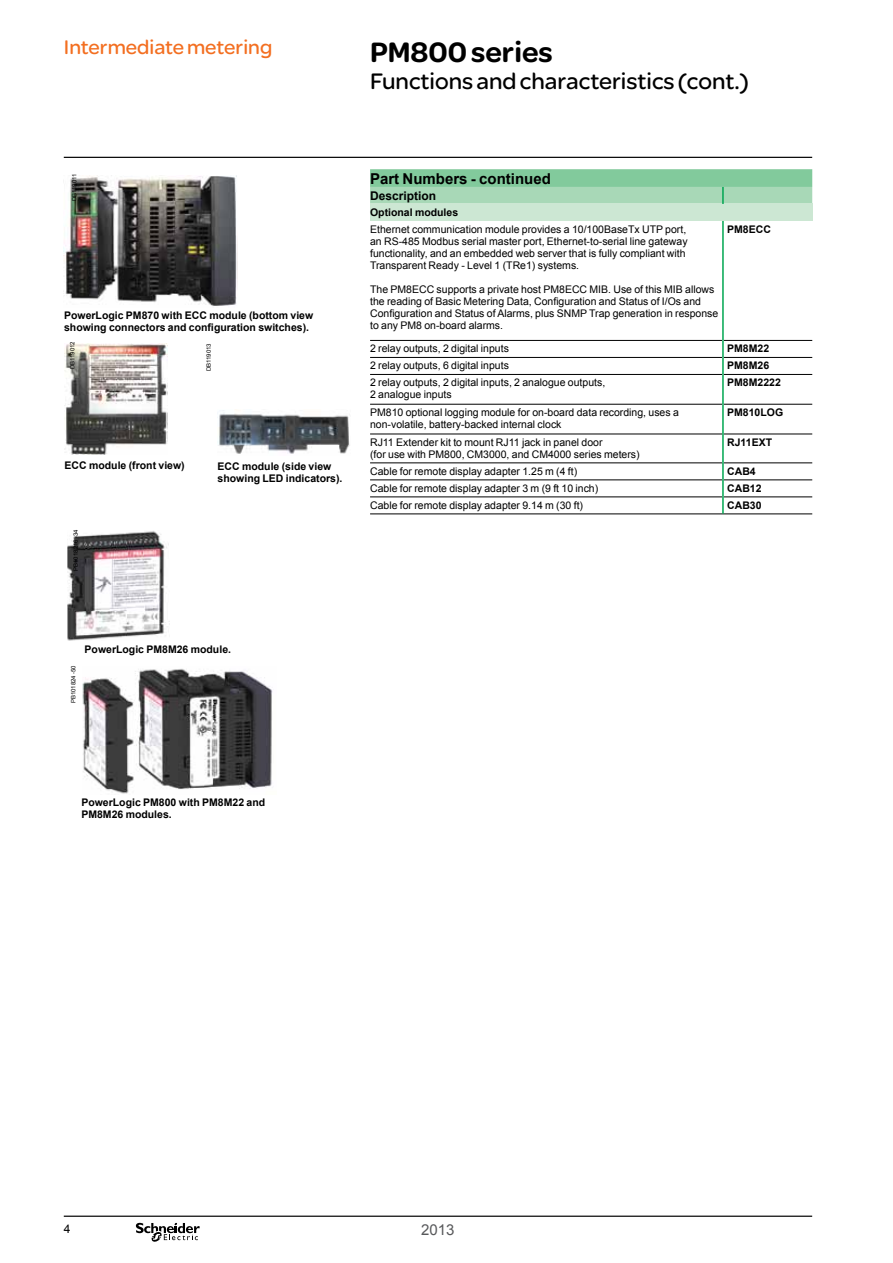
<style>
.page{position:relative;width:893px;height:1263px;background:#fff}
.page>*{position:absolute;margin:0;border:0;box-sizing:border-box;transform-origin:0 0}
.t1{font:900 30px "SE Optimist";color:#000}
.t2{font:24px "SE Optimist";color:#000}
.t3{font:21px "SE Optimist";color:#f36f21}
.t4{font:700 15px "Arial";color:#000}
.t5{font:15px "Arial";color:#58595b}
.t6{font:700 12px "Arial";color:#000}
.t7{font:12px "Arial";color:#000}
.t8{font:10.5px/12px "Arial";color:#000}
.t9{font:700 10.5px/12px "Arial";color:#000}
.t10{font:6px "Arial";color:#000}
</style>
<div class="page">
<img style="left:64px;top:176px;width:173px;height:130px">
<img style="left:64px;top:343px;width:103px;height:112px">
<img style="left:217px;top:410px;width:133px;height:44px">
<img style="left:67px;top:531px;width:103px;height:110px">
<img style="left:82px;top:668px;width:191px;height:126px">
<div style="left:370px;top:204px;width:442px;height:17px;background:#cce7d3"></div>
<hr style="left:370px;top:357px;width:352px;height:1px;background:#000">
<hr style="left:724px;top:357px;width:88px;height:1px;background:#000">
<hr style="left:370px;top:374px;width:352px;height:1px;background:#000">
<hr style="left:724px;top:374px;width:88px;height:1px;background:#000">
<hr style="left:370px;top:404px;width:352px;height:1px;background:#000">
<hr style="left:724px;top:404px;width:88px;height:1px;background:#000">
<hr style="left:370px;top:434px;width:352px;height:1px;background:#000">
<hr style="left:724px;top:434px;width:88px;height:1px;background:#000">
<hr style="left:370px;top:463px;width:352px;height:1px;background:#000">
<hr style="left:724px;top:463px;width:88px;height:1px;background:#000">
<hr style="left:370px;top:480px;width:352px;height:1px;background:#000">
<hr style="left:724px;top:480px;width:88px;height:1px;background:#000">
<hr style="left:370px;top:497px;width:352px;height:1px;background:#000">
<hr style="left:724px;top:497px;width:88px;height:1px;background:#000">
<hr style="left:370px;top:514px;width:353px;height:1px;background:#000">
<hr style="left:723px;top:514px;width:89px;height:1px;background:#000">
<hr style="left:370px;top:340px;width:352px;height:1px;background:#000">
<hr style="left:724px;top:340px;width:88px;height:1px;background:#000">
<svg style="left:370px;top:169px;width:442px;height:35px;background:#96d1aa"></svg>
<hr style="left:722px;top:221px;width:2px;height:119px;background:#00a651">
<svg style="left:722px;top:340px;width:2px;height:34px"></svg>
<hr style="left:722px;top:374px;width:2px;height:30px;background:#00a651">
<hr style="left:722px;top:404px;width:2px;height:30px;background:#00a651">
<hr style="left:722px;top:434px;width:2px;height:29px;background:#00a651">
<svg style="left:722px;top:463px;width:2px;height:51px"></svg>
<hr style="left:64px;top:157px;width:748px;height:1px;background:#000">
<hr style="left:64px;top:1215px;width:748px;height:2px;background:#000">
<svg style="left:136px;top:1223px;width:64px;height:19px"></svg>
<h3 class="t3" style="left:64px;top:33px;width:210px">Intermediate metering</h3>
<h1 class="t1" style="left:370px;top:30px;width:184px">PM800 series</h1>
<h2 class="t2" style="left:370px;top:64px;width:380px">Functions and characteristics (cont.)</h2>
<p class="t10" style="left:71px;top:201px;width:29px;rotate:-90deg">DB119011</p>
<p class="t9" style="left:64px;top:310px;width:251px">PowerLogic PM870 with ECC module (bottom view showing connectors and configuration switches).</p>
<p class="t10" style="left:68px;top:369px;width:29px;rotate:-90deg">DB119012</p>
<p class="t10" style="left:205px;top:371px;width:29px;rotate:-90deg">DB119013</p>
<p class="t9" style="left:65px;top:460px;width:122px">ECC module (front view)</p>
<p class="t10" style="left:72px;top:571px;width:43px;rotate:-90deg">PB1018216 -34</p>
<p class="t9" style="left:218px;top:460px;width:126px">ECC module (side view showing LED indicators).</p>
<h3 class="t4" style="left:370px;top:168px;width:182px">Part Numbers - continued</h3>
<p class="t6" style="left:370px;top:188px;width:68px">Description</p>
<p class="t9" style="left:370px;top:207px;width:90px">Optional modules</p>
<p class="t8" style="left:370px;top:223px;width:319px">Ethernet communication module provides a 10/100BaseTx UTP port, an RS-485 Modbus serial master port, Ethernet-to-serial line gateway functionality, and an embedded web server that is fully compliant with Transparent Ready - Level 1 (TRe1) systems.</p>
<p class="t8" style="left:370px;top:283px;width:350px">The PM8ECC supports a private host PM8ECC MIB. Use of this MIB allows the reading of Basic Metering Data, Configuration and Status of I/Os and Configuration and Status of Alarms, plus SNMP Trap generation in response to any PM8 on-board alarms.</p>
<p class="t9" style="left:727px;top:224px;width:45px">PM8ECC</p>
<p class="t8" style="left:370px;top:343px;width:140px">2 relay outputs, 2 digital inputs</p>
<p class="t9" style="left:727px;top:343px;width:44px">PM8M22</p>
<p class="t8" style="left:370px;top:360px;width:140px">2 relay outputs, 6 digital inputs</p>
<p class="t9" style="left:727px;top:360px;width:44px">PM8M26</p>
<p class="t8" style="left:370px;top:377px;width:237px">2 relay outputs, 2 digital inputs, 2 analogue outputs,<br>2 analogue inputs</p>
<p class="t9" style="left:727px;top:377px;width:55px">PM8M2222</p>
<p class="t8" style="left:370px;top:407px;width:310px">PM810 optional logging module for on-board data recording, uses a non-volatile, battery-backed internal clock</p>
<p class="t9" style="left:727px;top:407px;width:58px">PM810LOG</p>
<p class="t8" style="left:370px;top:436px;width:271px">RJ11 Extender kit to mount RJ11 jack in panel door<br>(for use with PM800, CM3000, and CM4000 series meters)</p>
<p class="t9" style="left:727px;top:437px;width:46px">RJ11EXT</p>
<p class="t8" style="left:370px;top:465px;width:209px">Cable for remote display adapter 1.25 m (4 ft)</p>
<p class="t9" style="left:727px;top:465px;width:30px">CAB4</p>
<p class="t8" style="left:370px;top:482px;width:230px">Cable for remote display adapter 3 m (9 ft 10 inch)</p>
<p class="t9" style="left:727px;top:482px;width:36px">CAB12</p>
<p class="t8" style="left:370px;top:499px;width:215px">Cable for remote display adapter 9.14 m (30 ft)</p>
<p class="t9" style="left:727px;top:499px;width:36px">CAB30</p>
<p class="t10" style="left:69px;top:703px;width:40px;rotate:-90deg">PB101824 -50</p>
<p class="t9" style="left:85px;top:644px;width:148px">PowerLogic PM8M26 module.</p>
<p class="t9" style="left:81px;top:797px;width:185px">PowerLogic PM800 with PM8M22 and<br>PM8M26 modules.</p>
<p class="t7" style="left:64px;top:1221px;width:8px">4</p>
<h3 class="t5" style="left:421px;top:1220px;width:35px">2013</h3>
</div>
